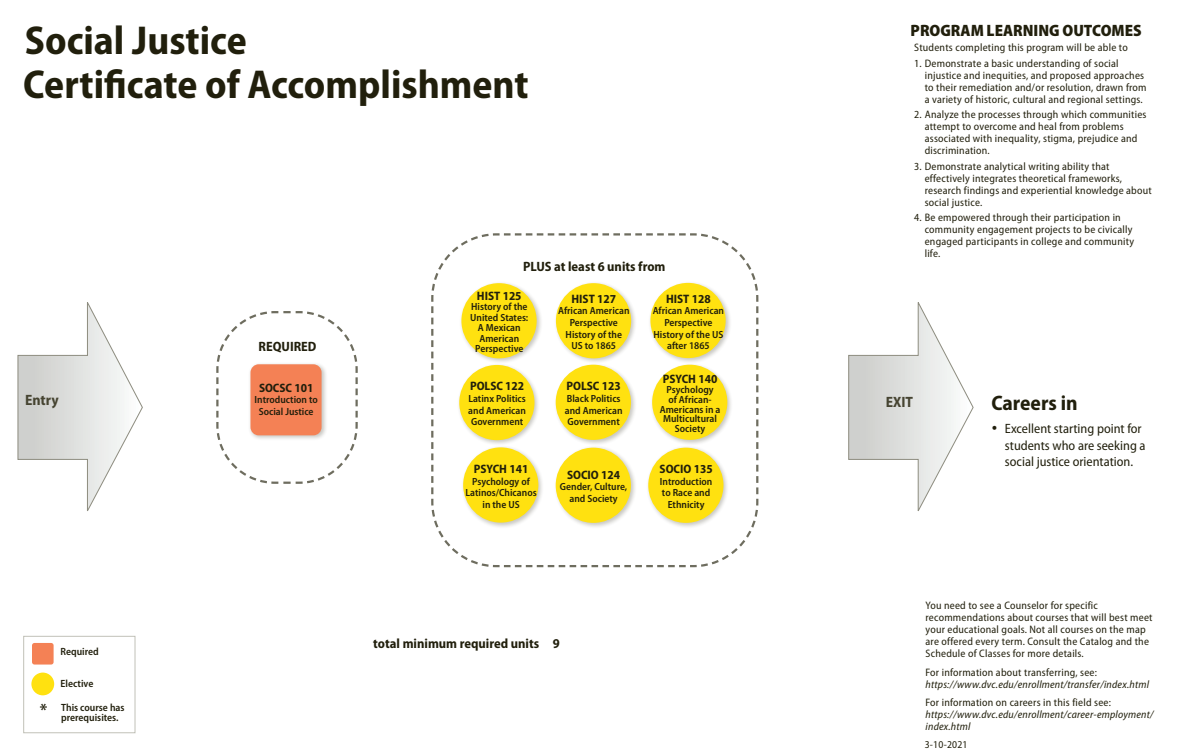
<style>
.page{position:relative;width:1188px;height:756px;background:#fff}
.page>*{position:absolute;margin:0;border:0;box-sizing:border-box;transform-origin:0 0}
.h1_title{font:700 semi-condensed 40.5px/43.5px "Myriad Pro";color:#211f0c}
.t1{font:700 semi-condensed 21px "Myriad Pro";color:#211f0c}
.Area_text{font:600 semi-condensed 18px "Myriad Pro";color:#211f0c}
.Intended_Learning_Ou{font:900 semi-condensed 16.5px "Myriad Pro";color:#211f0c}
.t2{font:700 semi-condensed 15px "Myriad Pro";color:#464431}
.t3{font:semi-condensed 13.5px/16.5px "Myriad Pro";color:#211f0c}
.secondary_subhead{font:700 semi-condensed 13.5px "Myriad Pro";color:#211f0c}
.PLUS{font:700 semi-condensed 13.5px "Myriad Pro";color:#211f0c}
.Area_text-2{font:700 semi-condensed 13.5px "Myriad Pro";color:#211f0c}
.First_Level{font:700 semi-condensed 12.23px "Myriad Pro";color:#211f0c}
.Outcomes_listings{font:semi-condensed 10.88px/12px "Myriad Pro";letter-spacing:.02em;color:#211f0c}
.Outcomes_listings-2{font:italic semi-condensed 10.88px/12px "Myriad Pro";letter-spacing:.02em;color:#211f0c}
.legend{font:600 semi-condensed 10.5px/10.5px "Myriad Pro";color:#211f0c}
.Area_text-3{font:600 semi-condensed 10.5px "Myriad Pro";color:#211f0c}
.Outcomes_listings-3{font:semi-condensed 10.5px "Myriad Pro";letter-spacing:.02em;color:#211f0c}
.Second_Level{font:600 semi-condensed 10.35px/11.7px "Myriad Pro";color:#211f0c;text-align:center}
.s1{font-style:normal}
</style>
<div class="page">
<svg style="left:17px;top:302px;width:126px;height:209px"></svg>
<svg style="left:848px;top:302px;width:126px;height:209px"></svg>
<svg style="left:431px;top:233px;width:328px;height:335px"></svg>
<svg style="left:216px;top:311px;width:142px;height:173px"></svg>
<div style="left:23px;top:636px;width:112px;height:97px;border:1px solid #c1c1b8"></div>
<div style="left:32px;top:643px;width:22px;height:22px;background:#f48155;border-radius:2px"></div>
<div style="left:31px;top:673px;width:23px;height:22px;background:#ffe110;border-radius:50%"></div>
<div style="left:553px;top:445px;width:84px;height:84px;background:#211f0c;opacity:.25"></div>
<div style="left:556px;top:448px;width:75px;height:75px;background:#ffe110;border-radius:50%"></div>
<div style="left:646px;top:445px;width:84px;height:84px;background:#211f0c;opacity:.25"></div>
<div style="left:648px;top:448px;width:76px;height:75px;background:#ffe110;border-radius:50%"></div>
<div style="left:248px;top:362px;width:79px;height:79px;background:#211f0c;opacity:.25"></div>
<div style="left:250px;top:364px;width:72px;height:71px;background:#f48155;border-radius:8px"></div>
<div style="left:459px;top:281px;width:84px;height:83px;background:#211f0c;opacity:.25"></div>
<div style="left:461px;top:283px;width:76px;height:75px;background:#ffe110;border-radius:50%"></div>
<div style="left:648px;top:281px;width:84px;height:83px;background:#211f0c;opacity:.25"></div>
<div style="left:650px;top:283px;width:76px;height:75px;background:#ffe110;border-radius:50%"></div>
<div style="left:457px;top:363px;width:84px;height:83px;background:#211f0c;opacity:.25"></div>
<div style="left:459px;top:365px;width:76px;height:75px;background:#ffe110;border-radius:50%"></div>
<div style="left:553px;top:362px;width:84px;height:84px;background:#211f0c;opacity:.25"></div>
<div style="left:556px;top:365px;width:75px;height:75px;background:#ffe110;border-radius:50%"></div>
<div style="left:650px;top:362px;width:83px;height:84px;background:#211f0c;opacity:.25"></div>
<div style="left:652px;top:365px;width:75px;height:75px;background:#ffe110;border-radius:50%"></div>
<div style="left:461px;top:445px;width:83px;height:84px;background:#211f0c;opacity:.25"></div>
<div style="left:463px;top:447px;width:75px;height:76px;background:#ffe110;border-radius:50%"></div>
<div style="left:554px;top:281px;width:83px;height:83px;background:#211f0c;opacity:.25"></div>
<div style="left:556px;top:283px;width:75px;height:75px;background:#ffe110;border-radius:50%"></div>
<p class="h1_title" style="left:23px;top:17px;width:507px">Social Justice<br>Certificate of Accomplishment</p>
<p class="Intended_Learning_Ou" style="left:911px;top:20px;width:233px">PROGRAM LEARNING OUTCOMES</p>
<p class="Outcomes_listings" style="left:914px;top:42px;width:215px">Students completing this program will be able to</p>
<p class="Outcomes_listings" style="left:925px;top:57px;width:223px;text-indent:-10px">1. Demonstrate a basic understanding of social injustice and inequities, and proposed approaches to their remediation and/or resolution, drawn from a variety of historic, cultural and regional settings.</p>
<p class="Outcomes_listings" style="left:925px;top:108px;width:223px;text-indent:-10px">2. Analyze the processes through which communities attempt to overcome and heal from problems associated with inequality, stigma, prejudice and discrimination.</p>
<p class="Outcomes_listings" style="left:925px;top:160px;width:229px;text-indent:-10px">3. Demonstrate analytical writing ability that effectively integrates theoretical frameworks, research findings and experiential knowledge about social justice.</p>
<p class="Outcomes_listings" style="left:925px;top:211px;width:211px;text-indent:-10px">4. Be empowered through their participation in community engagement projects to be civically engaged participants in college and community life.</p>
<p class="t2" style="left:25px;top:391px;width:35px">Entry</p>
<p class="Area_text" style="left:40px;top:699px;width:9px">*</p>
<p class="Area_text-3" style="left:61px;top:645px;width:40px">Required</p>
<p class="Area_text-3" style="left:61px;top:677px;width:34px">Elective</p>
<p class="legend" style="left:61px;top:702px;width:65px">This course has prerequisites.</p>
<p class="Area_text-2" style="left:259px;top:337px;width:59px">REQUIRED</p>
<p class="First_Level" style="left:259px;top:380px;width:56px">SOCSC 101</p>
<p class="Second_Level" style="left:255px;top:394px;width:65px">Introduction to<br>Social Justice</p>
<p class="PLUS" style="left:523px;top:258px;width:144px">PLUS at least 6 units from</p>
<p class="First_Level" style="left:477px;top:288px;width:46px">HIST 125</p>
<p class="Second_Level" style="left:470px;top:301px;width:60px;line-height:10.5px">History of the<br>United States:<br>A Mexican<br>American<br>Perspective</p>
<p class="First_Level" style="left:470px;top:378px;width:56px">POLSC 122</p>
<p class="Second_Level" style="left:468px;top:392px;width:59px;text-align:justify">Latinx Politics and American Government</p>
<p class="First_Level" style="left:474px;top:461px;width:56px">PSYCH 141</p>
<p class="Second_Level" style="left:466px;top:475px;width:73px">Psychology of<br>Latinos/Chicanos in the US</p>
<p class="First_Level" style="left:571px;top:291px;width:46px">HIST 127</p>
<p class="Second_Level" style="left:558px;top:305px;width:73px">African American<br>Perspective<br>History of the<br>US to 1865</p>
<p class="First_Level" style="left:567px;top:378px;width:56px">POLSC 123</p>
<p class="Second_Level" style="left:565px;top:392px;width:59px;text-align:left">Black Politics and American<br>Government</p>
<p class="First_Level" style="left:567px;top:467px;width:55px">SOCIO 124</p>
<p class="Second_Level" style="left:560px;top:481px;width:69px">Gender, Culture, and Society</p>
<p class="First_Level" style="left:666px;top:291px;width:46px">HIST 128</p>
<p class="Second_Level" style="left:653px;top:305px;width:73px">African American<br>Perspective<br>History of the US after 1865</p>
<p class="First_Level" style="left:663px;top:371px;width:56px">PSYCH 140</p>
<p class="Second_Level" style="left:660px;top:385px;width:62px;line-height:9.8px">Psychology<br>of African-<br>Americans in a<br>Multicultural<br>Society</p>
<p class="First_Level" style="left:660px;top:461px;width:55px">SOCIO 135</p>
<p class="Second_Level" style="left:660px;top:475px;width:54px">Introduction to Race and<br>Ethnicity</p>
<p class="secondary_subhead" style="left:373px;top:635px;width:188px">total minimum required units 9</p>
<p class="t2" style="left:886px;top:392px;width:29px">EXIT</p>
<p class="t1" style="left:991px;top:389px;width:88px">Careers in</p>
<p class="t3" style="left:1005px;top:420px;width:142px;text-indent:-14px">• Excellent starting point for students who are seeking a social justice orientation.</p>
<p class="Outcomes_listings" style="left:926px;top:599px;width:229px">You need to see a Counselor for specific recommendations about courses that will best meet your educational goals. Not all courses on the map are offered every term. Consult the Catalog and the Schedule of Classes for more details.</p>
<p class="Outcomes_listings-2" style="left:926px;top:666px;width:225px"><span class="s1">For information about transferring, see: </span>https://www.dvc.edu/enrollment/transfer/index.html</p>
<p class="Outcomes_listings-2" style="left:926px;top:697px;width:230px"><span class="s1">For information on careers in this field see: </span>https://www.dvc.edu/enrollment/career-employment/ index.html</p>
<p class="Outcomes_listings-3" style="left:925px;top:738px;width:44px">3-10-2021</p>
</div>
